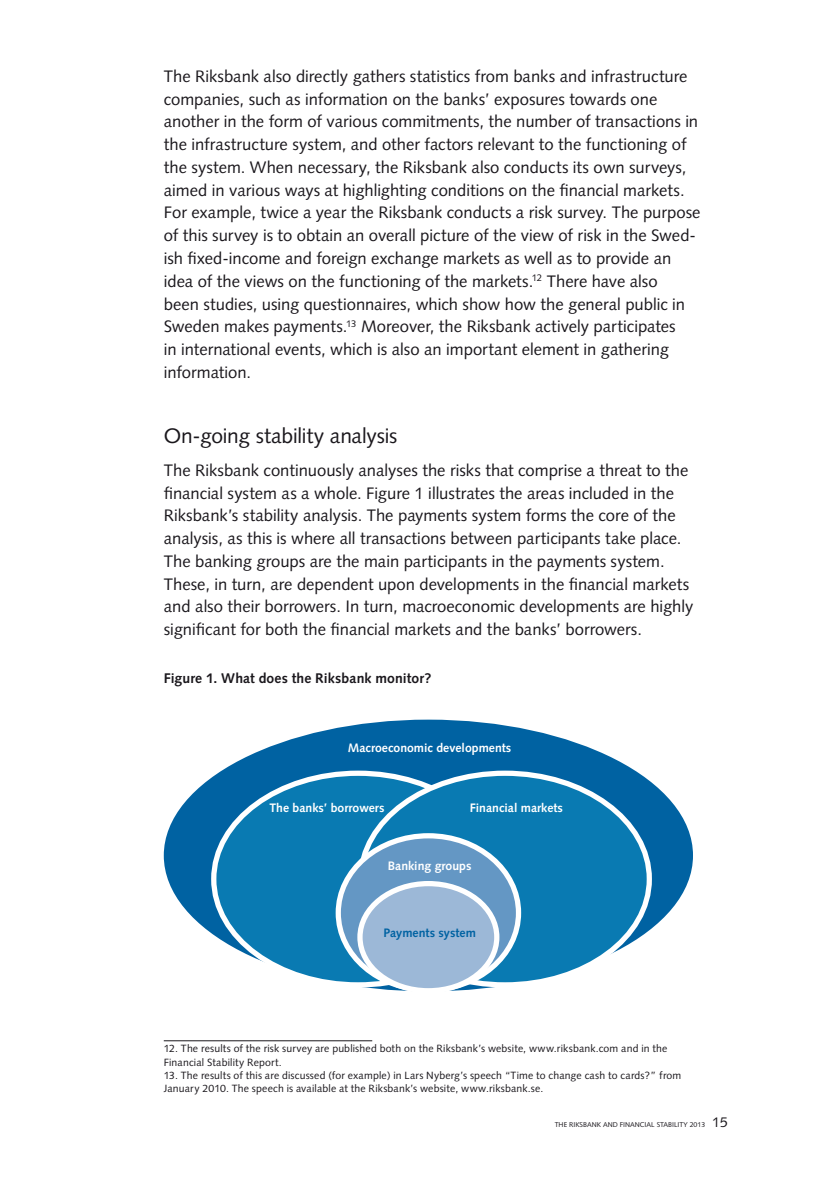
<style>
.page{position:relative;width:814px;height:1201px;background:#fff}
.page>*{position:absolute;margin:0;border:0;box-sizing:border-box;transform-origin:0 0}
.t1{font:21px "Syntax";letter-spacing:-.01em;color:#1a171c}
.t2{font:16.62px/22.8px "Syntax";color:#1a171c}
.t3{font:700 14px "Syntax";letter-spacing:.01em;color:#1a171c}
.t4{font:700 12.25px "Syntax";color:#fff}
.t5{font:700 12.25px "Syntax";color:#0062a2}
.t6{font:10.5px/13.1px "Syntax";letter-spacing:.015em;color:#1a171c}
.t7{font:7px "Syntax";color:#1a171c}
.s1{font-size:14px}
</style>
<div class="page">
<div style="left:164px;top:719px;width:529px;height:272px;background:#0062a2;border-radius:50%"></div>
<div style="left:214px;top:773px;width:288px;height:211px;background:#097ab2;border-radius:50%"></div>
<div style="left:361px;top:773px;width:288px;height:211px;background:#097ab2;border-radius:50%"></div>
<svg style="left:338px;top:835px;width:180px;height:155px;background:#78a4cb"></svg>
<div style="left:335px;top:833px;width:186px;height:159px;border:5px solid #fff;border-radius:50%"></div>
<div style="left:360px;top:883px;width:137px;height:107px;background:#9cb8d7;border-radius:50%"></div>
<div style="left:357px;top:881px;width:142px;height:112px;border:5px solid #fff;border-radius:50%"></div>
<hr style="left:164px;top:1040px;width:208px;height:1px;background:#1a171c">
<p class="t2" style="left:164px;top:65px;width:538px">The Riksbank also directly gathers statistics from banks and infrastructure companies, such as information on the banks’ exposures towards one another in the form of various commitments, the number of transactions in the infrastructure system, and other factors relevant to the functioning of the system. When necessary, the Riksbank also conducts its own surveys, aimed in various ways at highlighting conditions on the financial markets.<br>For example, twice a year the Riksbank conducts a risk survey. The purpose of this survey is to obtain an overall picture of the view of risk in the Swed&shy;ish fixed-income and foreign exchange markets as well as to provide an idea of the views on the functioning of the markets.<sup>12</sup> There have also<br>been studies, using questionnaires, which show how the general public in Sweden makes payments.<sup>13</sup> Moreover, the Riksbank actively participates<br>in international events, which is also an important element in gathering information.</p>
<p class="t1" style="left:164px;top:423px;width:235px">On-going stability analysis</p>
<p class="t2" style="left:164px;top:459px;width:531px">The Riksbank continuously analyses the risks that comprise a threat to the financial system as a whole. Figure 1 illustrates the areas included in the Riksbank’s stability analysis. The payments system forms the core of the analysis, as this is where all transactions between participants take place.<br>The banking groups are the main participants in the payments system.<br>These, in turn, are dependent upon developments in the financial markets and also their borrowers. In turn, macroeconomic developments are highly significant for both the financial markets and the banks’ borrowers.</p>
<p class="t3" style="left:164px;top:670px;width:269px">Figure 1. What does the Riksbank monitor?</p>
<p class="t4" style="left:348px;top:740px;width:165px">Macroeconomic developments</p>
<p class="t4" style="left:269px;top:800px;width:117px">The banks’ borrowers</p>
<p class="t4" style="left:469px;top:800px;width:95px">Financial markets</p>
<p class="t4" style="left:388px;top:859px;width:85px">Banking groups</p>
<p class="t5" style="left:383px;top:925px;width:94px">Payments system</p>
<p class="t6" style="left:164px;top:1042px;width:505px">12. The results of the risk survey are published both on the Riksbank’s website, www.riksbank.com and in the<br>Financial Stability Report.</p>
<p class="t6" style="left:164px;top:1068px;width:519px">13. The results of this are discussed (for example) in Lars Nyberg’s speech “Time to change cash to cards?” from<br>January 2010. The speech is available at the Riksbank’s website, www.riksbank.se.</p>
<p class="t7" style="left:554px;top:1120px;width:174px">THE RIKSBANK AND FINANCIAL STABILITY 2013 <span class="s1">15</span></p>
</div>
